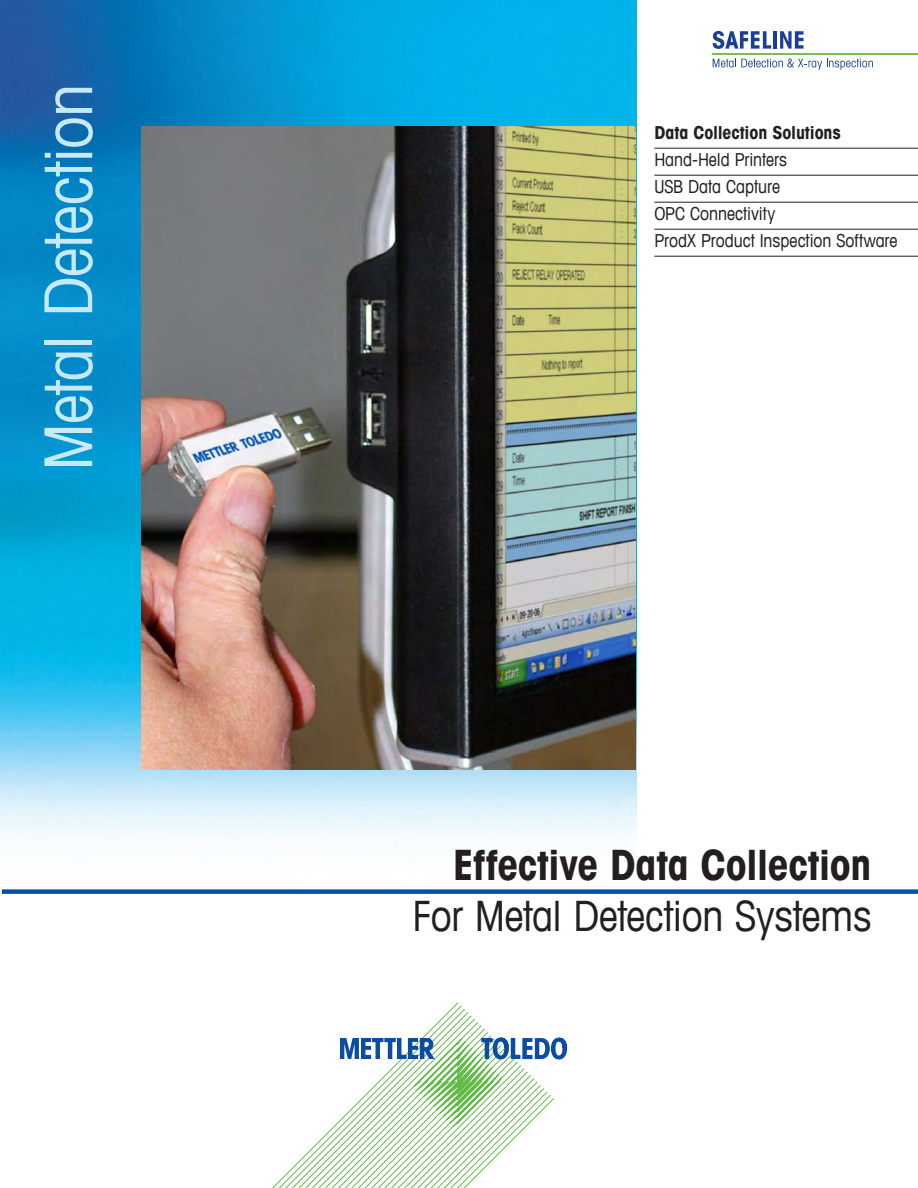
<style>
.page{position:relative;width:918px;height:1188px;background:#fff}
.page>*{position:absolute;margin:0;border:0;box-sizing:border-box;transform-origin:0 0}
.t1{font:condensed 66px "Avant Garde Com";letter-spacing:-.015em;color:#c6eafa}
.t2{font:condensed 42px "Avant Garde Com";letter-spacing:-.005em;color:#231f20}
.t3{font:700 condensed 42px "Avant Garde Com";letter-spacing:-.01em;color:#231f20}
.t4{font:condensed 18px/27px "Avant Garde Com";color:#231f20}
.t5{font:700 condensed 18px "Avant Garde Com";letter-spacing:-.005em;color:#231f20}
</style>
<div class="page">
<svg style="left:272px;top:1002px;width:254px;height:186px"></svg>
<svg style="left:340px;top:1037px;width:227px;height:90px"></svg>
<img style="left:1px;top:0;width:635px;height:894px">
<hr style="left:654px;top:148px;width:264px;height:1px;background:#231f20">
<hr style="left:654px;top:175px;width:264px;height:1px;background:#231f20">
<hr style="left:654px;top:202px;width:264px;height:1px;background:#231f20">
<hr style="left:654px;top:229px;width:264px;height:1px;background:#231f20">
<hr style="left:654px;top:256px;width:264px;height:1px;background:#231f20">
<img style="left:141px;top:126px;width:494px;height:644px">
<div style="left:2px;top:889px;width:916px;height:5px;background:#0a4fa2"></div>
<img style="left:0;top:0;width:1px;height:884px">
<hr style="left:713px;top:53px;width:205px;height:1px;background:#79c142">
<svg style="left:713px;top:31px;width:58px;height:18px"></svg>
<hr style="left:773px;top:31px;width:4px;height:18px;background:#1b3f94">
<svg style="left:780px;top:31px;width:23px;height:18px"></svg>
<svg style="left:713px;top:59px;width:160px;height:11px"></svg>
<h1 class="t1" style="left:28px;top:471px;width:388px;rotate:-90deg">Metal Detection</h1>
<p class="t5" style="left:654px;top:121px;width:188px">Data Collection Solutions</p>
<p class="t4" style="left:654px;top:146px;width:245px">Hand-Held Printers<br>USB Data Capture<br>OPC Connectivity<br>ProdX Product Inspection Software</p>
<h2 class="t3" style="left:453px;top:837px;width:420px">Effective Data Collection</h2>
<h2 class="t2" style="left:412px;top:889px;width:461px">For Metal Detection Systems</h2>
</div>
